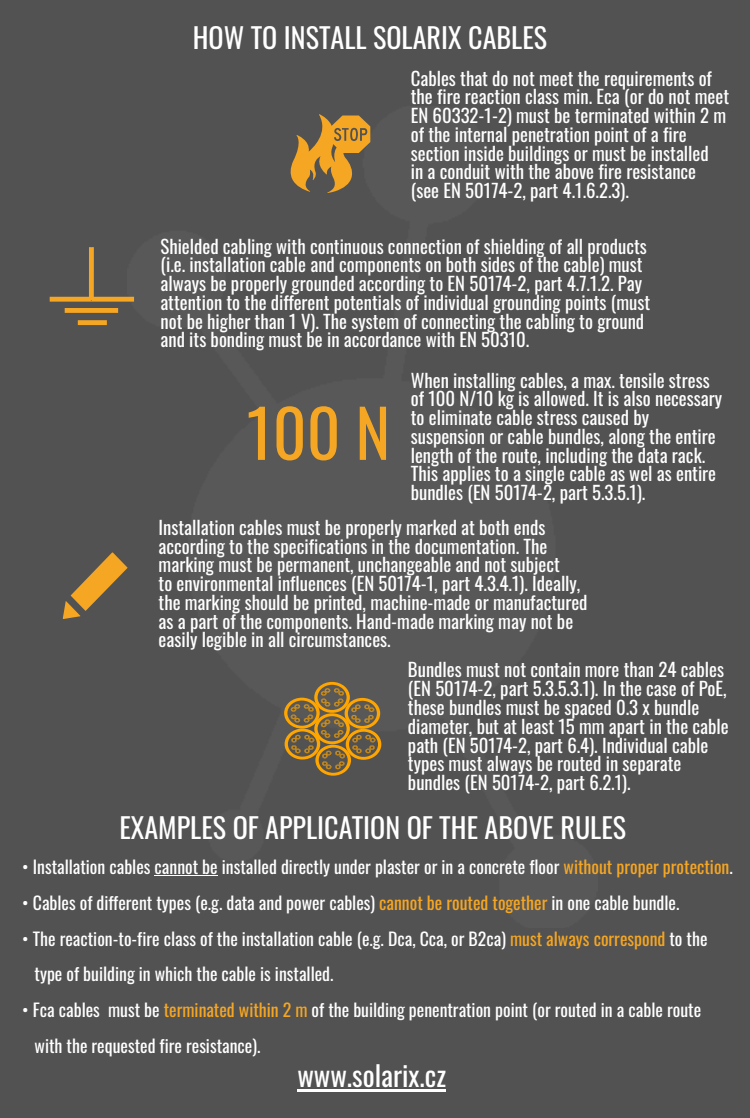
<style>
.page{position:relative;width:750px;height:1118px;background:#525252}
.page>*{position:absolute;margin:0;border:0;box-sizing:border-box;transform-origin:0 0}
.t1{font:65.62px "Oswald";color:#f5a623}
.t2{font:28.12px "Oswald";color:#fff}
.t3{font:18.75px/18.8px "Oswald";color:#fff}
.t4{font:17.81px/35.6px "Oswald";color:#fff}
.s1{color:#f5a623}
</style>
<div class="page">
<svg style="left:290px;top:114px;width:80px;height:79px"></svg>
<hr style="left:50px;top:297px;width:84px;height:4px;background:#f5a623">
<div style="left:65px;top:308px;width:53px;height:5px;background:#f5a623"></div>
<div style="left:78px;top:320px;width:29px;height:5px;background:#f5a623"></div>
<div style="left:89px;top:247px;width:5px;height:53px;background:#f5a623"></div>
<svg style="left:63px;top:552px;width:65px;height:67px"></svg>
<hr style="left:155px;top:875px;width:63px;height:1px;background:#fff">
<hr style="left:297px;top:1089px;width:149px;height:3px;background:#fff">
<svg style="left:284px;top:682px;width:97px;height:93px"></svg>
<h2 class="t2" style="left:193px;top:16px;width:356px">HOW TO INSTALL SOLARIX CABLES</h2>
<p class="t3" style="left:411px;top:68px;width:320px">Cables that do not meet the requirements of the fire reaction class min. Eca (or do not meet EN 60332-1-2) must be terminated within 2 m of the internal penetration point of a fire section inside buildings or must be installed<br>in a conduit with the above fire resistance (see EN 50174-2, part 4.1.6.2.3).</p>
<p class="t3" style="left:160px;top:236px;width:491px">Shielded cabling with continuous connection of shielding of all products (i.e. installation cable and components on both sides of the cable) must always be properly grounded according to EN 50174-2, part 4.7.1.2. Pay attention to the different potentials of individual grounding points (must not be higher than 1 V). The system of connecting the cabling to ground and its bonding must be in accordance with EN 50310.</p>
<p class="t3" style="left:411px;top:370px;width:313px">When installing cables, a max. tensile stress of 100 N/10 kg is allowed. It is also necessary to eliminate cable stress caused by suspension or cable bundles, along the entire length of the route, including the data rack.<br>This applies to a single cable as wel as entire bundles (EN 50174-2, part 5.3.5.1).</p>
<h1 class="t1" style="left:247px;top:381px;width:145px">100 N</h1>
<p class="t3" style="left:159px;top:517px;width:430px">Installation cables must be properly marked at both ends according to the specifications in the documentation. The marking must be permanent, unchangeable and not subject<br>to environmental influences (EN 50174-1, part 4.3.4.1). Ideally, the marking should be printed, machine-made or manufactured as a part of the components. Hand-made marking may not be easily legible in all circumstances.</p>
<p class="t3" style="left:408px;top:659px;width:322px">Bundles must not contain more than 24 cables (EN 50174-2, part 5.3.5.3.1). In the case of PoE, these bundles must be spaced 0.3 x bundle diameter, but at least 15 mm apart in the cable path (EN 50174-2, part 6.4). Individual cable types must always be routed in separate bundles (EN 50174-2, part 6.2.1).</p>
<h2 class="t2" style="left:119px;top:805px;width:508px">EXAMPLES OF APPLICATION OF THE ABOVE RULES</h2>
<p class="t4" style="left:22px;top:848px;width:712px">• Installation cables cannot be installed directly under plaster or in a concrete floor <span class="s1">without proper protection</span>.</p>
<p class="t4" style="left:22px;top:884px;width:659px">• Cables of different types (e.g. data and power cables) <span class="s1">cannot be routed together</span> in one cable bundle.</p>
<p class="t4" style="left:35px;top:919px;width:674px;text-indent:-12px">• The reaction-to-fire class of the installation cable (e.g. Dca, Cca, or B2ca) <span class="s1">must always correspond</span> to the type of building in which the cable is installed.</p>
<p class="t4" style="left:35px;top:991px;width:668px;text-indent:-12px">• Fca cables must be <span class="s1">terminated within 2 m</span> of the building penentration point (or routed in a cable route with the requested fire resistance).</p>
<h2 class="t2" style="left:297px;top:1053px;width:150px">www.solarix.cz</h2>
</div>
